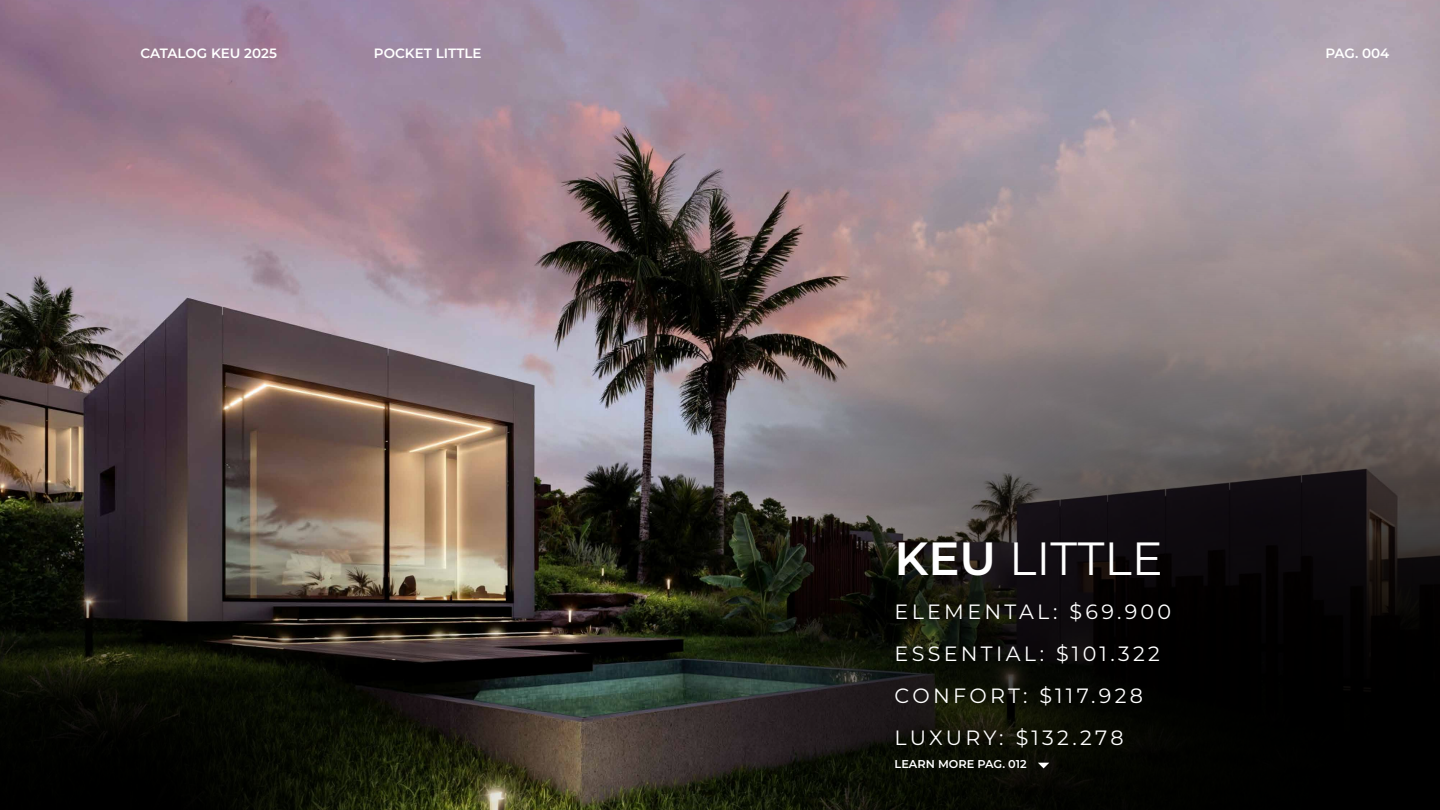
<style>
.page{position:relative;width:1440px;height:810px;background:#fff}
.page>*{position:absolute;margin:0;border:0;box-sizing:border-box;transform-origin:0 0}
.t1{font:100 46.5px "Montserrat";color:#fff}
.t2{font:100 20.7px/42px "Montserrat";letter-spacing:.16em;color:#fff}
.t3{font:100 13.5px "Montserrat";color:#fff}
.t4{font:100 11.32px "Montserrat";color:#fff}
</style>
<div class="page">
<img style="left:0;top:0;width:1440px;height:810px">
<svg style="left:1038px;top:763px;width:11px;height:5px"></svg>
<p class="t3" style="left:141px;top:45px;width:138px">CATALOG KEU 2025</p>
<p class="t3" style="left:374px;top:45px;width:109px">POCKET LITTLE</p>
<p class="t3" style="left:1325px;top:45px;width:66px">PAG. 004</p>
<h1 class="t1" style="left:895px;top:528px;width:270px">KEU LITTLE</h1>
<p class="t2" style="left:895px;top:590px;width:278px">ELEMENTAL: $69.900<br>ESSENTIAL: $101.322<br>CONFORT: $117.928<br>LUXURY: $132.278</p>
<p class="t4" style="left:895px;top:757px;width:134px">LEARN MORE PAG. 012</p>
</div>
